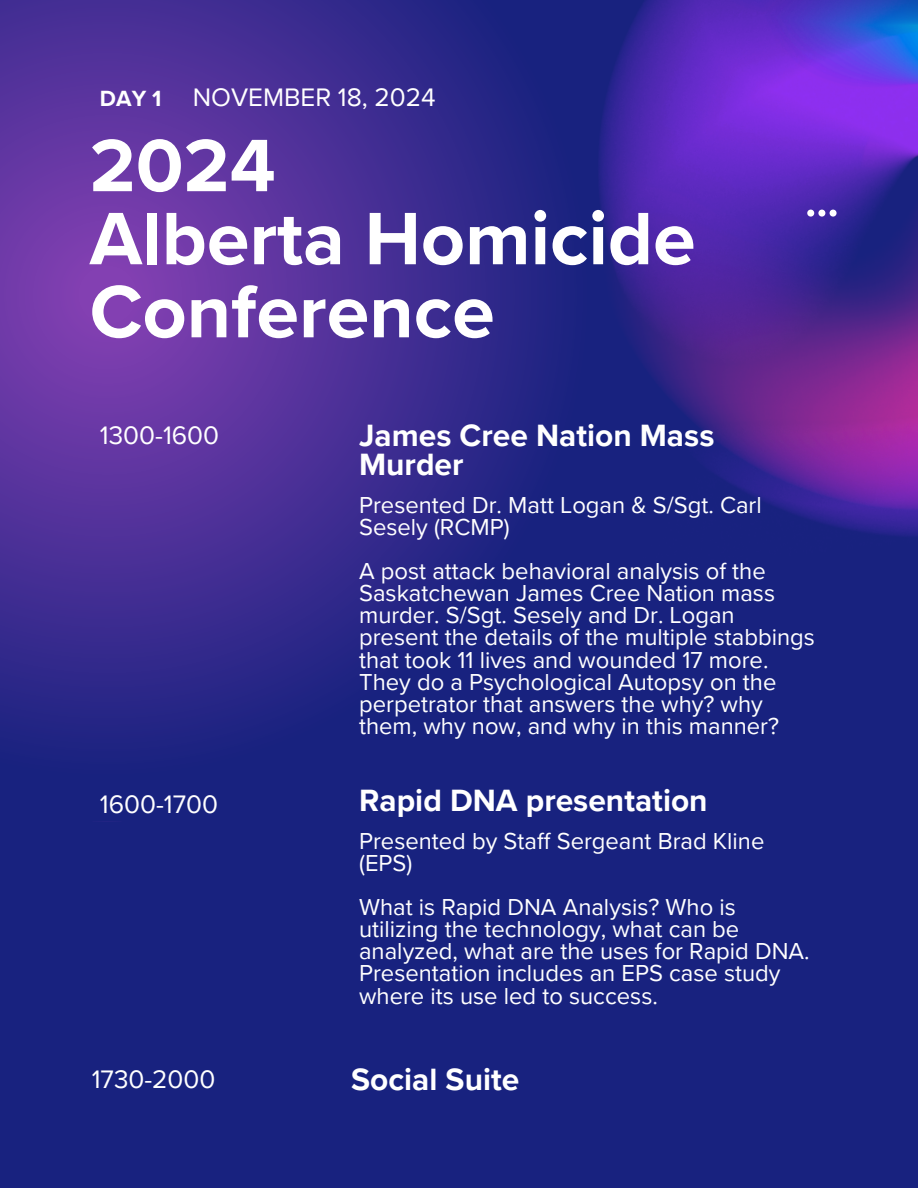
<style>
.page{position:relative;width:918px;height:1188px;background:#18227f}
.page>*{position:absolute;margin:0;border:0;box-sizing:border-box;transform-origin:0 0}
.t1{font:700 76.95px/73.1px "Proxima Nova";color:#fff}
.t2{font:700 31.8px/29.7px "Proxima Nova";color:#fff}
.t3{font:26.1px "Proxima Nova";color:#fff}
.t4{font:23.85px/22px "Proxima Nova";color:#fff}
.t5{font:700 22.65px "Proxima Nova";color:#fff}
</style>
<div class="page">
<img style="left:634px;top:0;width:284px;height:535px">
<svg style="left:0;top:0;width:634px;height:731px"></svg>
<svg style="left:807px;top:210px;width:29px;height:6px"></svg>
<h4 class="t3" style="left:193px;top:81px;width:245px">NOVEMBER 18, 2024</h4>
<h3 class="t5" style="left:100px;top:85px;width:63px">DAY 1</h3>
<p class="t1" style="left:90px;top:131px;width:607px">2024<br>Alberta Homicide<br>Conference</p>
<h2 class="t3" style="left:100px;top:420px;width:121px">1300-1600</h2>
<h4 class="t3" style="left:100px;top:789px;width:120px">1600-1700</h4>
<h4 class="t2" style="left:359px;top:421px;width:357px">James Cree Nation Mass<br>Murder</h4>
<p class="t4" style="left:359px;top:494px;width:404px">Presented Dr. Matt Logan &amp; S/Sgt. Carl<br>Sesely (RCMP)</p>
<h1 class="t4" style="left:359px;top:561px;width:457px">A post attack behavioral analysis of the Saskatchewan James Cree Nation mass murder. S/Sgt. Sesely and Dr. Logan present the details of the multiple stabbings that took 11 lives and wounded 17 more.<br>They do a Psychological Autopsy on the perpetrator that answers the why? why them, why now, and why in this manner?</h1>
<p class="t2" style="left:359px;top:787px;width:350px">Rapid DNA presentation</p>
<h4 class="t4" style="left:359px;top:830px;width:407px">Presented by Staff Sergeant Brad Kline (EPS)</h4>
<h2 class="t4" style="left:359px;top:897px;width:452px">What is Rapid DNA Analysis? Who is utilizing the technology, what can be analyzed, what are the uses for Rapid DNA.<br>Presentation includes an EPS case study where its use led to success.</h2>
<h4 class="t3" style="left:92px;top:1064px;width:125px">1730-2000</h4>
<h4 class="t2" style="left:351px;top:1065px;width:170px">Social Suite</h4>
</div>
